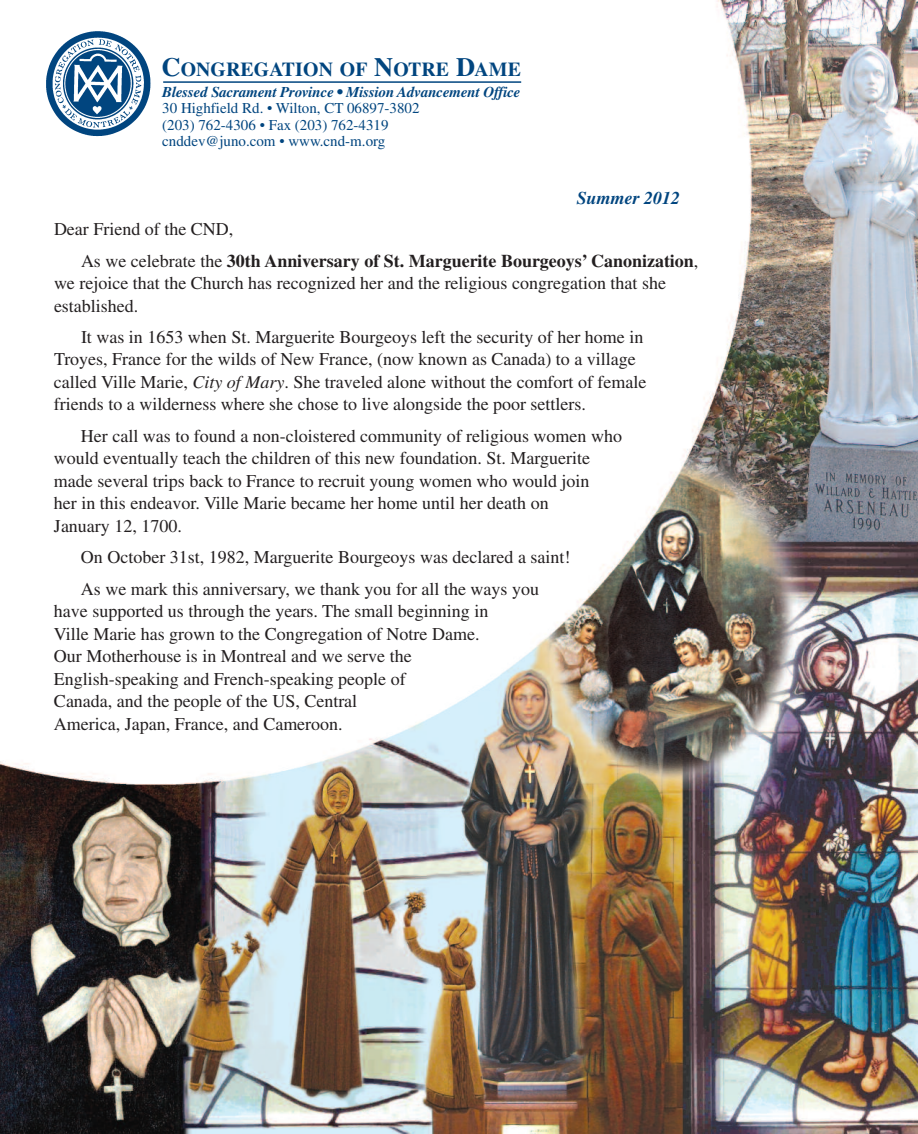
<style>
.page{position:relative;width:918px;height:1134px;background:#fff}
.page>*{position:absolute;margin:0;border:0;box-sizing:border-box;transform-origin:0 0}
.t1{font:700 19.8px "Times";letter-spacing:.005em;color:#01457f}
.t2{font:18px/22.5px "Times";color:#231f20}
.t3{font:700 18px/31.5px "Times";color:#231f20}
.t4{font:italic 700 18px "Times";color:#01457f}
.t5{font:15px/16.5px "Times";color:#01457f}
.t6{font:italic 700 15px "Times";letter-spacing:-.01em;color:#01457f}
.s1{font-size:26.4px}
.s2{font-weight:400}
.s3{font-style:italic}
</style>
<div class="page">
<img style="left:1px;top:0;width:917px;height:1134px">
<hr style="left:163px;top:81px;width:358px;height:2px;background:#01457f">
<img style="left:43px;top:30px;width:108px;height:107px">
<p class="t1" style="left:161px;top:62px;width:361px"><span class="s1">C</span>ONGREGATION OF <span class="s1">N</span>OTRE <span class="s1">D</span>AME</p>
<p class="t6" style="left:162px;top:86px;width:360px">Blessed Sacrament Province • Mission Advancement Office</p>
<p class="t5" style="left:162px;top:102px;width:259px">30 Highfield Rd. • Wilton, CT 06897-3802 (203) 762-4306 • Fax (203) 762-4319 cnddev@juno.com • www.cnd-m.org</p>
<p class="t4" style="left:577px;top:191px;width:105px">Summer 2012</p>
<p class="t3" style="left:81px;top:215px;width:619px;text-indent:-27px"><span class="s2">Dear Friend of the CND,<br>As we celebrate the</span> 30th Anniversary of St. Marguerite Bourgeoys’ Canonization<span class="s2">,</span></p>
<p class="t2" style="left:54px;top:274px;width:614px">we rejoice that the Church has recognized her and the religious congregation that she established.</p>
<p class="t2" style="left:54px;top:328px;width:594px;text-indent:27px">It was in 1653 when St. Marguerite Bourgeoys left the security of her home in Troyes, France for the wilds of New France, (now known as Canada) to a village called Ville Marie, <span class="s3">City of Mary</span>. She traveled alone without the comfort of female friends to a wilderness where she chose to live alongside the poor settlers.</p>
<p class="t2" style="left:54px;top:427px;width:570px;text-indent:27px">Her call was to found a non-cloistered community of religious women who would eventually teach the children of this new foundation. St. Marguerite made several trips back to France to recruit young women who would join<br>her in this endeavor. Ville Marie became her home until her death on<br>January 12, 1700.</p>
<p class="t2" style="left:81px;top:543px;width:491px;line-height:31.5px">On October 31st, 1982, Marguerite Bourgeoys was declared a saint!<br>As we mark this anniversary, we thank you for all the ways you</p>
<p class="t2" style="left:54px;top:602px;width:436px">have supported us through the years. The small beginning in Ville Marie has grown to the Congregation of Notre Dame.<br>Our Motherhouse is in Montreal and we serve the English-speaking and French-speaking people of<br>Canada, and the people of the US, Central<br>America, Japan, France, and Cameroon.</p>
</div>
